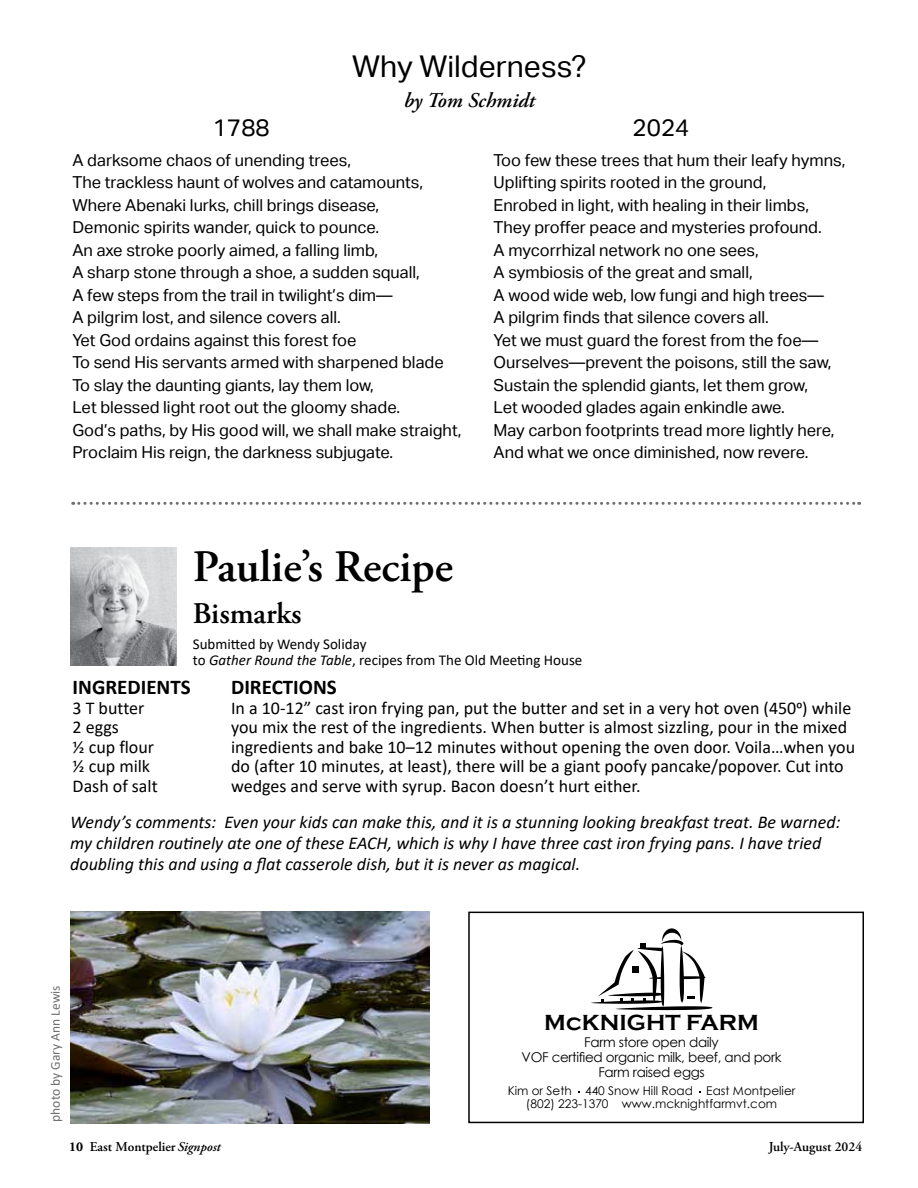
<style>
.page{position:relative;width:918px;height:1188px;background:#fff}
.page>*{position:absolute;margin:0;border:0;box-sizing:border-box;transform-origin:0 0}
.t1{font:600 45px "Adobe Garamond Pro";letter-spacing:-.005em;color:#000}
.t2{font:30px "Aktiv Grotesk";color:#000}
.t3{font:600 30px "Adobe Garamond Pro";color:#000}
.t4{font:24px "Aktiv Grotesk";color:#000}
.t5{font:700 22.5px "Copperplate Gothic";color:#000}
.t6{font:700 21px "Calibri";color:#000}
.t7{font:italic 600 21px "Adobe Garamond Pro";color:#000}
.t8{font:18px/19.5px "Calibri";color:#000}
.t9{font:italic 18px/21px "Calibri";color:#000}
.t10{font:16.5px/22.5px "Aktiv Grotesk";color:#000}
.t11{font:15px/16.5px "Calibri";color:#000}
.t12{font:13.5px/15px "Century Gothic";letter-spacing:-.025em;color:#000;text-align:center}
.t13{font:600 13.5px "Adobe Garamond Pro";color:#000}
.t14{font:13.5px "Calibri";color:#6d6e71}
.t15{font:12px/13.5px "Century Gothic";color:#000;text-align:center}
.s1{font-style:italic}
.s2{font-weight:700}
</style>
<div class="page">
<div style="left:468px;top:912px;width:396px;height:211px;border:2px solid #000"></div>
<svg style="left:591px;top:928px;width:121px;height:82px"></svg>
<div style="left:633px;top:966px;width:6px;height:7px;background:#000"></div>
<img style="left:70px;top:547px;width:106px;height:118px">
<svg style="left:73px;top:502px;width:787px;height:3px"></svg>
<img style="left:70px;top:912px;width:359px;height:211px">
<h2 class="t2" style="left:352px;top:49px;width:236px">Why Wilderness?</h2>
<p class="t7" style="left:404px;top:88px;width:133px">by Tom Schmidt</p>
<h3 class="t4" style="left:213px;top:114px;width:58px">1788</h3>
<h3 class="t4" style="left:633px;top:114px;width:58px">2024</h3>
<p class="t10" style="left:72px;top:149px;width:391px">A darksome chaos of unending trees,<br>The trackless haunt of wolves and catamounts, Where Abenaki lurks, chill brings disease,<br>Demonic spirits wander, quick to pounce.<br>An axe stroke poorly aimed, a falling limb,<br>A sharp stone through a shoe, a sudden squall,<br>A few steps from the trail in twilight’s dim—<br>A pilgrim lost, and silence covers all.<br>Yet God ordains against this forest foe<br>To send His servants armed with sharpened blade To slay the daunting giants, lay them low,<br>Let blessed light root out the gloomy shade.<br>God’s paths, by His good will, we shall make straight, Proclaim His reign, the darkness subjugate.</p>
<p class="t10" style="left:494px;top:149px;width:353px">Too few these trees that hum their leafy hymns, Uplifting spirits rooted in the ground,<br>Enrobed in light, with healing in their limbs, They proffer peace and mysteries profound.<br>A mycorrhizal network no one sees,<br>A symbiosis of the great and small,<br>A wood wide web, low fungi and high trees—<br>A pilgrim finds that silence covers all.<br>Yet we must guard the forest from the foe— Ourselves—prevent the poisons, still the saw, Sustain the splendid giants, let them grow,<br>Let wooded glades again enkindle awe.<br>May carbon footprints tread more lightly here, And what we once diminished, now revere.</p>
<h1 class="t1" style="left:193px;top:541px;width:262px">Paulie’s Recipe</h1>
<h2 class="t3" style="left:193px;top:596px;width:110px">Bismarks</h2>
<p class="t11" style="left:193px;top:635px;width:391px">Submitted by Wendy Soliday<br>to <span class="s1">Gather Round the Table</span>, recipes from The Old Meeting House</p>
<p class="t6" style="left:231px;top:673px;width:107px">DIRECTIONS</p>
<p class="t8" style="left:231px;top:698px;width:626px">In a 10-12” cast iron frying pan, put the butter and set in a very hot oven (4500) while you mix the rest of the ingredients. When butter is almost sizzling, pour in the mixed ingredients and bake 10–12 minutes without opening the oven door. Voila…when you do (after 10 minutes, at least), there will be a giant poofy pancake/popover. Cut into wedges and serve with syrup. Bacon doesn’t hurt either.</p>
<p class="t9" style="left:70px;top:811px;width:772px">Wendy’s comments: Even your kids can make this, and it is a stunning looking breakfast treat. Be warned: my children routinely ate one of these EACH, which is why I have three cast iron frying pans. I have tried doubling this and using a flat casserole dish, but it is never as magical.</p>
<p class="t6" style="left:73px;top:673px;width:120px">INGREDIENTS</p>
<p class="t8" style="left:73px;top:698px;width:87px">3 T butter<br>2 eggs<br>½ cup flour ½ cup milk<br>Dash of salt</p>
<p class="t14" style="left:46px;top:1122px;width:138px;rotate:-90deg">photo by Gary Ann Lewis</p>
<h3 class="t5" style="left:544px;top:1010px;width:216px">McKNIGHT FARM</h3>
<p class="t12" style="left:522px;top:1034px;width:261px">Farm store open daily<br>VOF certified organic milk, beef, and pork<br>Farm raised eggs</p>
<p class="t15" style="left:508px;top:1083px;width:289px">Kim or Seth 440 Snow Hill Road East Montpelier (802) 223-1370 www.mcknightfarmvt.com</p>
<p class="t13" style="left:69px;top:1139px;width:153px"><span class="s2">10</span> East Montpelier <span class="s1">Signpost</span></p>
<p class="t13" style="left:769px;top:1139px;width:95px">July-August 2024</p>
</div>
